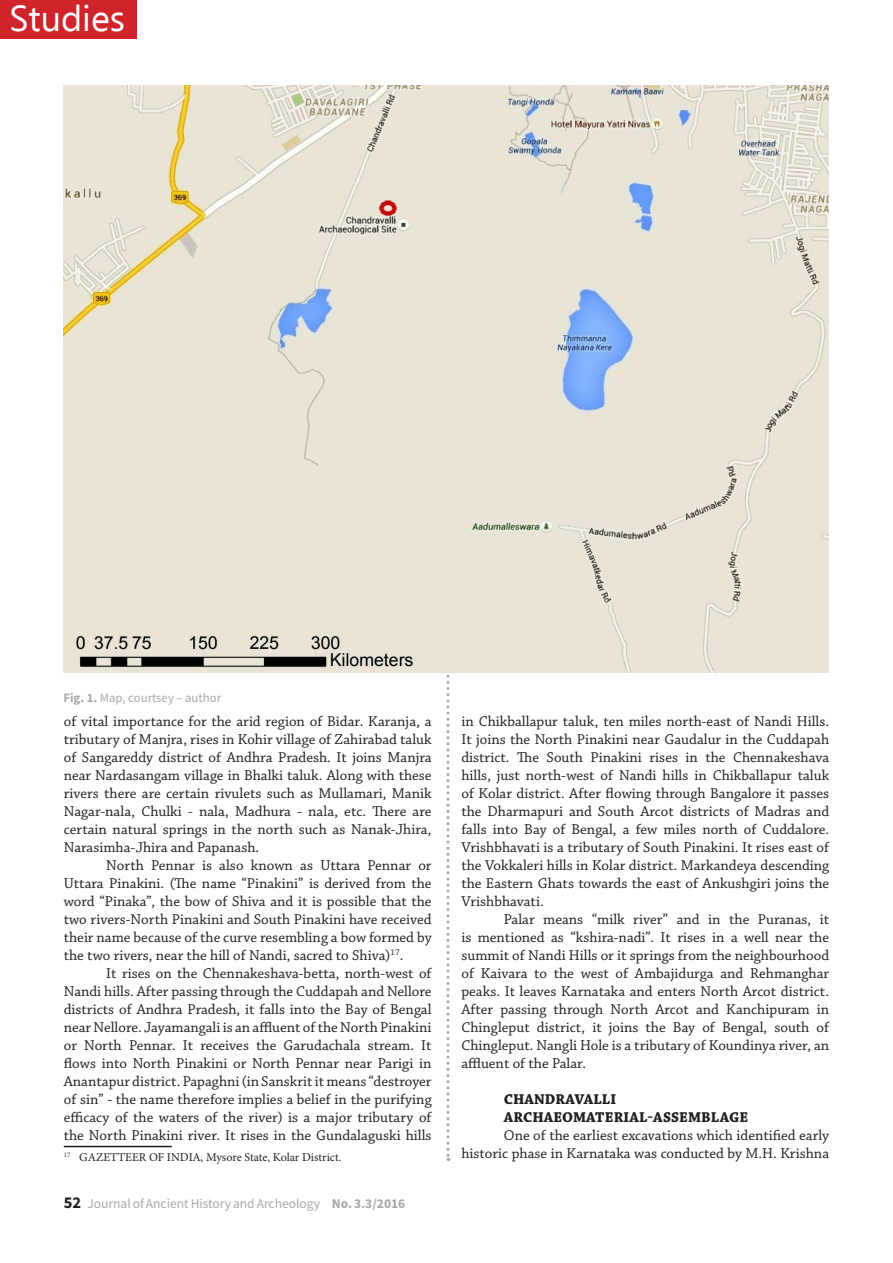
<style>
.page{position:relative;width:893px;height:1263px;background:#fff}
.page>*{position:absolute;margin:0;border:0;box-sizing:border-box;transform-origin:0 0}
.t1{font:36px "Ebrima";color:#fff}
.Continutul_articolul{font:15px/18px "Chaparral Pro";color:#231f20;text-align:justify}
.TITLU_INTERIOR{font:700 15px "Chaparral Pro";letter-spacing:.005em;color:#231f20}
.t2{font:13.5px "Source Sans Pro";color:#a8a9ad}
.Figuri_si_tabele{font:12.75px "Source Sans Pro";color:#a8a9ad}
.Nota_de_subsol_cu_sc{font:12px "Minion Pro";color:#231f20}
.s1{font-weight:700}
.s2{font-weight:700;font-size:16.5px;color:#231f20}
</style>
<div class="page">
<div style="left:0;top:0;width:136px;height:38px;background:#d1232a"></div>
<svg style="left:446px;top:674px;width:3px;height:487px"></svg>
<hr style="left:64px;top:1146px;width:108px;height:1px;background:#231f20">
<img style="left:64px;top:85px;width:764px;height:588px">
<h1 class="t1" style="left:9px;top:-7px;width:117px">Studies</h1>
<p class="Figuri_si_tabele" style="left:63px;top:690px;width:159px"><span class="s1">Fig. 1.</span> Map, courtsey – author</p>
<p class="Continutul_articolul" style="left:64px;top:713px;width:369px">of vital importance for the arid region of Bidar. Karanja, a tributary of Manjra, rises in Kohir village of Zahirabad taluk of Sangareddy district of Andhra Pradesh. It joins Manjra near Nardasangam village in Bhalki taluk. Along with these rivers there are certain rivulets such as Mullamari, Manik Nagar-nala, Chulki - nala, Madhura - nala, etc. There are certain natural springs in the north such as Nanak-Jhira, Narasimha-Jhira and Papanash.</p>
<p class="Continutul_articolul" style="left:64px;top:857px;width:369px;text-indent:43px">North Pennar is also known as Uttara Pennar or Uttara Pinakini. (The name “Pinakini” is derived from the word “Pinaka”, the bow of Shiva and it is possible that the two rivers-North Pinakini and South Pinakini have received their name because of the curve resembling a bow formed by the two rivers, near the hill of Nandi, sacred to Shiva)<sup>17</sup>.</p>
<p class="Continutul_articolul" style="left:64px;top:965px;width:369px;text-indent:43px">It rises on the Chennakeshava-betta, north-west of Nandi hills. After passing through the Cuddapah and Nellore districts of Andhra Pradesh, it falls into the Bay of Bengal near Nellore. Jayamangali is an affluent of the North Pinakini or North Pennar. It receives the Garudachala stream. It flows into North Pinakini or North Pennar near Parigi in Anantapur district. Papaghni (in Sanskrit it means “destroyer of sin” - the name therefore implies a belief in the purifying efficacy of the waters of the river) is a major tributary of the North Pinakini river. It rises in the Gundalaguski hills</p>
<p class="Nota_de_subsol_cu_sc" style="left:64px;top:1149px;width:279px"><sup>17</sup> GAZETTEER OF INDIA, Mysore State, Kolar District.</p>
<p class="t2" style="left:64px;top:1195px;width:343px"><span class="s2">52</span> Journal of Ancient History and Archeology <span class="s1">No. 3.3/2016</span></p>
<p class="Continutul_articolul" style="left:461px;top:713px;width:369px">in Chikballapur taluk, ten miles north-east of Nandi Hills.<br>It joins the North Pinakini near Gaudalur in the Cuddapah district. The South Pinakini rises in the Chennakeshava hills, just north-west of Nandi hills in Chikballapur taluk of Kolar district. After flowing through Bangalore it passes the Dharmapuri and South Arcot districts of Madras and falls into Bay of Bengal, a few miles north of Cuddalore.<br>Vrishbhavati is a tributary of South Pinakini. It rises east of the Vokkaleri hills in Kolar district. Markandeya descending the Eastern Ghats towards the east of Ankushgiri joins the Vrishbhavati.</p>
<p class="Continutul_articolul" style="left:461px;top:911px;width:369px;text-indent:43px">Palar means “milk river” and in the Puranas, it is mentioned as “kshira-nadi”. It rises in a well near the summit of Nandi Hills or it springs from the neighbourhood of Kaivara to the west of Ambajidurga and Rehmanghar peaks. It leaves Karnataka and enters North Arcot district.<br>After passing through North Arcot and Kanchipuram in Chingleput district, it joins the Bay of Bengal, south of Chingleput. Nangli Hole is a tributary of Koundinya river, an affluent of the Palar.</p>
<p class="TITLU_INTERIOR" style="left:504px;top:1090px;width:114px">CHANDRAVALLI</p>
<p class="TITLU_INTERIOR" style="left:504px;top:1108px;width:246px">ARCHAEOMATERIAL-ASSEMBLAGE</p>
<p class="Continutul_articolul" style="left:461px;top:1127px;width:369px;text-align:right">One of the earliest excavations which identified early historic phase in Karnataka was conducted by M.H. Krishna</p>
</div>
